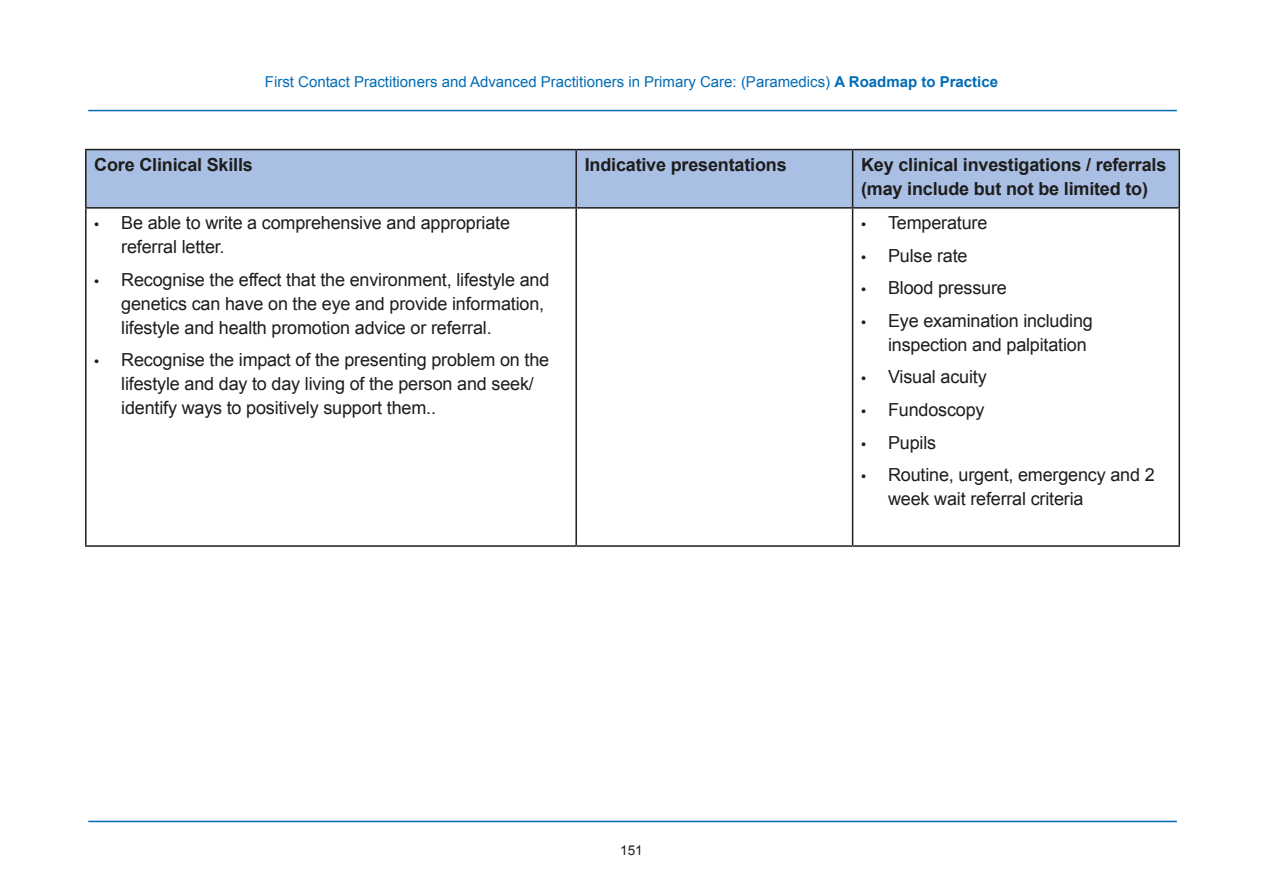
<style>
.page{position:relative;width:1263px;height:893px;background:#fff}
.page>*{position:absolute;margin:0;border:0;box-sizing:border-box;transform-origin:0 0}
.t1{font:18px/24px "Arial";letter-spacing:-.01em;color:#1d1d1b}
.Body_Copy{font:700 18px/24px "Arial";letter-spacing:-.01em;color:#1d1d1b}
.t2{font:15px "Arial";color:#006cb6}
.t3{font:13.5px "Arial";color:#1d1d1b}
.s1{font-weight:700}
.s2{font-family:"Myriad Pro"}
</style>
<div class="page">
<hr style="left:88px;top:110px;width:1089px;height:1px;background:#006cb6">
<hr style="left:88px;top:821px;width:1089px;height:1px;background:#006cb6">
<div style="left:87px;top:150px;width:1091px;height:57px;background:#aabfe4"></div>
<hr style="left:85px;top:149px;width:491px;height:1px;background:#1d1d1b">
<hr style="left:85px;top:150px;width:2px;height:57px;background:#1d1d1b">
<hr style="left:576px;top:149px;width:277px;height:1px;background:#1d1d1b">
<hr style="left:575px;top:150px;width:2px;height:57px;background:#1d1d1b">
<hr style="left:853px;top:149px;width:327px;height:1px;background:#1d1d1b">
<hr style="left:852px;top:150px;width:1px;height:57px;background:#1d1d1b">
<hr style="left:1178px;top:150px;width:2px;height:57px;background:#1d1d1b">
<hr style="left:85px;top:207px;width:491px;height:2px;background:#1d1d1b">
<hr style="left:85px;top:209px;width:2px;height:336px;background:#1d1d1b">
<hr style="left:576px;top:207px;width:277px;height:2px;background:#1d1d1b">
<hr style="left:575px;top:209px;width:2px;height:336px;background:#1d1d1b">
<hr style="left:853px;top:207px;width:327px;height:2px;background:#1d1d1b">
<hr style="left:852px;top:209px;width:1px;height:336px;background:#1d1d1b">
<hr style="left:1178px;top:209px;width:2px;height:336px;background:#1d1d1b">
<hr style="left:85px;top:545px;width:491px;height:2px;background:#1d1d1b">
<hr style="left:576px;top:545px;width:277px;height:2px;background:#1d1d1b">
<hr style="left:853px;top:545px;width:327px;height:2px;background:#1d1d1b">
<p class="t2" style="left:265px;top:72px;width:735px">First Contact Practitioners and Advanced Practitioners in Primary Care: (Paramedics) <span class="s1">A Roadmap to Practice</span></p>
<p class="Body_Copy" style="left:94px;top:153px;width:160px">Core Clinical Skills</p>
<p class="Body_Copy" style="left:585px;top:153px;width:203px">Indicative presentations</p>
<p class="Body_Copy" style="left:861px;top:153px;width:307px">Key clinical investigations / referrals (may include but not be limited to)</p>
<p class="t1" style="left:121px;top:211px;width:390px;text-indent:-27px"><span class="s2">•</span> Be able to write a comprehensive and appropriate referral letter.</p>
<p class="t1" style="left:121px;top:268px;width:429px;text-indent:-27px"><span class="s2">•</span> Recognise the effect that the environment, lifestyle and genetics can have on the eye and provide information, lifestyle and health promotion advice or referral.</p>
<p class="t1" style="left:121px;top:348px;width:429px;text-indent:-27px"><span class="s2">•</span> Recognise the impact of the presenting problem on the lifestyle and day to day living of the person and seek/ identify ways to positively support them..</p>
<p class="t1" style="left:861px;top:211px;width:128px"><span class="s2">•</span> Temperature</p>
<p class="t1" style="left:861px;top:244px;width:108px"><span class="s2">•</span> Pulse rate</p>
<p class="t1" style="left:861px;top:276px;width:147px"><span class="s2">•</span> Blood pressure</p>
<p class="t1" style="left:888px;top:309px;width:206px;text-indent:-27px"><span class="s2">•</span> Eye examination including inspection and palpitation</p>
<p class="t1" style="left:861px;top:365px;width:127px"><span class="s2">•</span> Visual acuity</p>
<p class="t1" style="left:861px;top:398px;width:125px"><span class="s2">•</span> Fundoscopy</p>
<p class="t1" style="left:861px;top:430px;width:77px"><span class="s2">•</span> Pupils</p>
<p class="t1" style="left:888px;top:463px;width:268px;text-indent:-27px"><span class="s2">•</span> Routine, urgent, emergency and 2 week wait referral criteria</p>
<p class="t3" style="left:620px;top:842px;width:24px">151</p>
</div>
